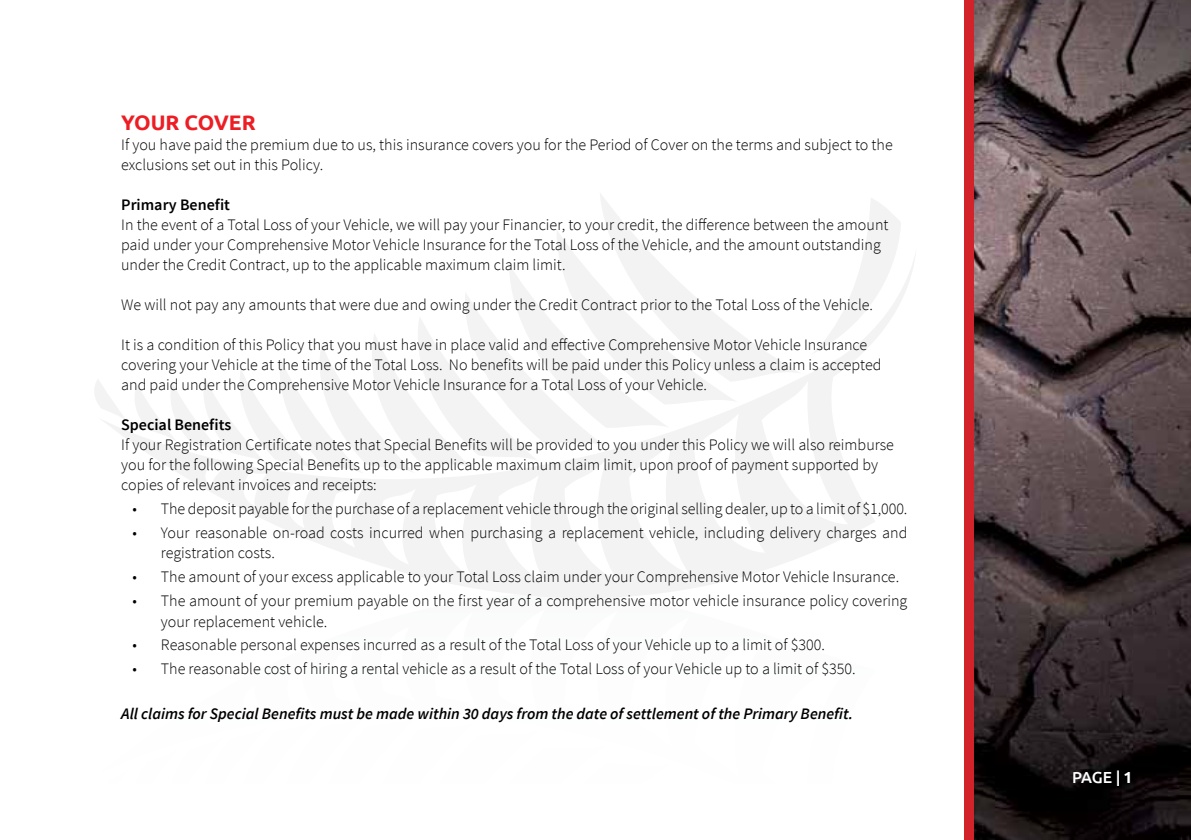
<style>
.page{position:relative;width:1191px;height:840px;background:#fff}
.page>*{position:absolute;margin:0;border:0;box-sizing:border-box;transform-origin:0 0}
.t1{font:700 21px "Ubuntu";color:#ed1d24}
.t2{font:300 16px/20px "Source Sans Pro";color:#000}
.t3{font:italic 600 16px "Source Sans Pro";color:#000}
.t4{font:600 16px "Source Sans Pro";color:#000}
.t5{font:500 16px "Ubuntu";color:#fff}
.s1{font-weight:700}
</style>
<div class="page">
<div style="left:964px;top:0;width:227px;height:839px;background:#d2232a"></div>
<svg style="left:95px;top:194px;width:820px;height:404px"></svg>
<img style="left:974px;top:0;width:217px;height:839px">
<h1 class="t1" style="left:121px;top:109px;width:136px">YOUR COVER</h1>
<p class="t2" style="left:121px;top:134px;width:773px">If you have paid the premium due to us, this insurance covers you for the Period of Cover on the terms and subject to the exclusions set out in this Policy.</p>
<p class="t4" style="left:121px;top:194px;width:110px">Primary Benefit</p>
<p class="t2" style="left:121px;top:214px;width:769px">In the event of a Total Loss of your Vehicle, we will pay your Financier, to your credit, the difference between the amount paid under your Comprehensive Motor Vehicle Insurance for the Total Loss of the Vehicle, and the amount outstanding under the Credit Contract, up to the applicable maximum claim limit.</p>
<p class="t2" style="left:121px;top:294px;width:753px">We will not pay any amounts that were due and owing under the Credit Contract prior to the Total Loss of the Vehicle.</p>
<p class="t2" style="left:121px;top:334px;width:761px">It is a condition of this Policy that you must have in place valid and effective Comprehensive Motor Vehicle Insurance covering your Vehicle at the time of the Total Loss. No benefits will be paid under this Policy unless a claim is accepted and paid under the Comprehensive Motor Vehicle Insurance for a Total Loss of your Vehicle.</p>
<p class="t4" style="left:121px;top:414px;width:112px">Special Benefits</p>
<p class="t2" style="left:121px;top:434px;width:774px">If your Registration Certificate notes that Special Benefits will be provided to you under this Policy we will also reimburse you for the following Special Benefits up to the applicable maximum claim limit, upon proof of payment supported by copies of relevant invoices and receipts:</p>
<p class="t2" style="left:132px;top:498px;width:776px">• The deposit payable for the purchase of a replacement vehicle through the original selling dealer, up to a limit of $1,000.</p>
<p class="t2" style="left:161px;top:521px;width:748px;line-height:20.8px;text-indent:-28px">• Your reasonable on-road costs incurred when purchasing a replacement vehicle, including delivery charges and registration costs.</p>
<p class="t2" style="left:132px;top:566px;width:768px">• The amount of your excess applicable to your Total Loss claim under your Comprehensive Motor Vehicle Insurance.</p>
<p class="t2" style="left:161px;top:589px;width:748px;line-height:20.8px;text-indent:-28px">• The amount of your premium payable on the first year of a comprehensive motor vehicle insurance policy covering your replacement vehicle.</p>
<p class="t2" style="left:132px;top:634px;width:694px">• Reasonable personal expenses incurred as a result of the Total Loss of your Vehicle up to a limit of $300.</p>
<p class="t2" style="left:132px;top:658px;width:724px">• The reasonable cost of hiring a rental vehicle as a result of the Total Loss of your Vehicle up to a limit of $350.</p>
<p class="t3" style="left:121px;top:703px;width:733px">All claims for Special Benefits must be made within 30 days from the date of settlement of the Primary Benefit.</p>
<p class="t5" style="left:1072px;top:766px;width:62px">PAGE | <span class="s1">1</span></p>
</div>
